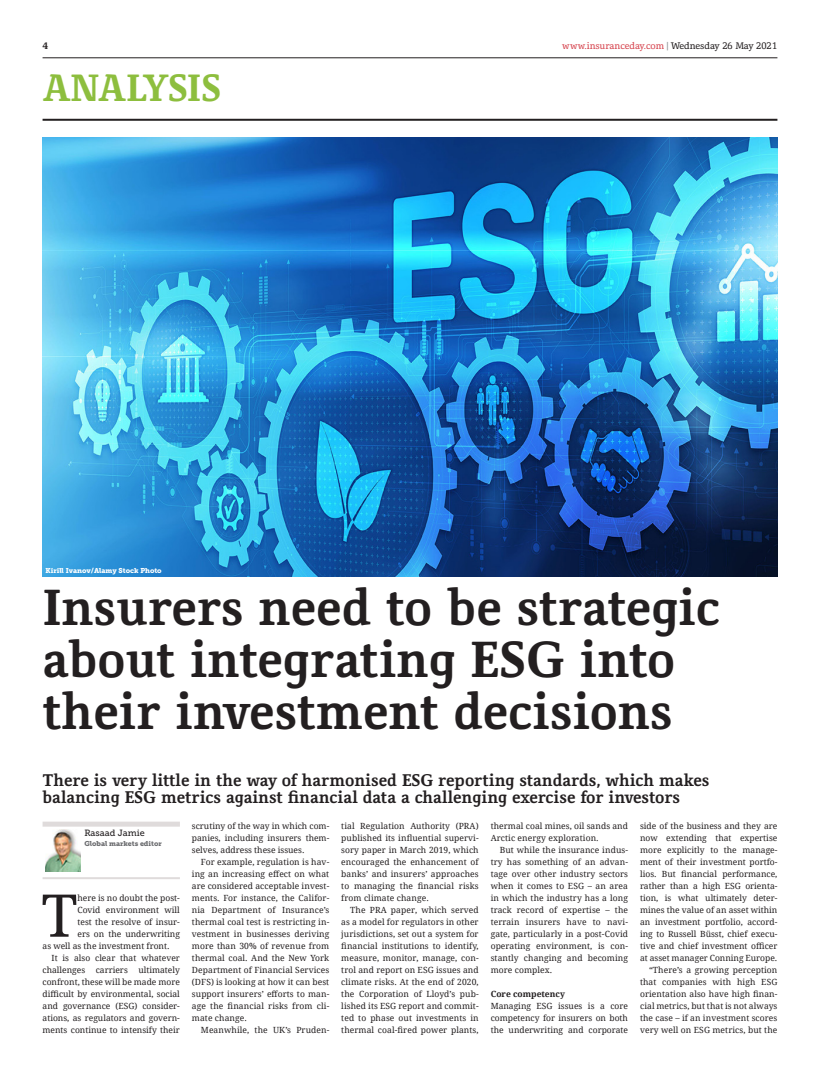
<style>
.page{position:relative;width:820px;height:1078px;background:#fff}
.page>*{position:absolute;margin:0;border:0;box-sizing:border-box;transform-origin:0 0}
.Body_text_dropcap{font:58.9px "Droid Serif Pro";color:#231f20}
._48pt_headline{font:700 48px/52px "Corzinair";color:#231f20}
.News_section{font:700 36px "Corzinair";letter-spacing:-.025em;color:#8dbe3e}
.Standfirst{font:700 16px/17.6px "Corzinair";color:#231f20}
.t1{font:9px "Corzinair";color:#d6444e}
.Byline_name{font:9px "Museo Slab 500";color:#231f20}
.t2{font:700 9px "Corzinair";color:#231f20}
.Body_text_indent{font:8.5px/12px "Droid Serif Pro";letter-spacing:.01em;color:#231f20;text-align:justify}
.Body_text_no_indent{font:8.5px/12px "Droid Serif Pro";color:#231f20;text-align:justify}
.Body_text_dropcap-2{font:8.5px "Droid Serif Pro";color:#231f20}
.Body_text_no_indent-2{font:700 8.5px "Droid Serif Pro";color:#231f20}
.Table_notes{font:7px "Museo Slab 900";color:#fff}
.t3{font:7px "Museo Slab 900";color:#6c6d70}
.s1{font-weight:700;color:#939598}
.s2{color:#231f20}
</style>
<div class="page">
<hr style="left:43px;top:58px;width:734px;height:1px;background:#231f20">
<hr style="left:43px;top:119px;width:734px;height:2px;background:#231f20">
<div style="left:43px;top:821px;width:137px;height:5px;background:#dfdbdb"></div>
<img style="left:45px;top:829px;width:36px;height:42px">
<hr style="left:43px;top:877px;width:137px;height:2px;background:#dfdbdb">
<img style="left:43px;top:137px;width:734px;height:439px">
<p class="t2" style="left:43px;top:41px;width:7px">4</p>
<p class="t1" style="left:562px;top:41px;width:217px">www.insuranceday.com <span class="s1">|</span> <span class="s2">Wednesday 26 May 2021</span></p>
<p class="News_section" style="left:43px;top:67px;width:180px">ANALYSIS</p>
<p class="Table_notes" style="left:46px;top:566px;width:118px">Kirill Ivanov/Alamy Stock Photo</p>
<p class="_48pt_headline" style="left:43px;top:581px;width:678px">Insurers need to be strategic about integrating ESG into their investment decisions</p>
<p class="Standfirst" style="left:43px;top:771px;width:668px">There is very little in the way of harmonised ESG reporting standards, which makes balancing ESG metrics against financial data a challenging exercise for investors</p>
<p class="Byline_name" style="left:84px;top:827px;width:62px">Rasaad Jamie</p>
<p class="t3" style="left:84px;top:839px;width:79px">Global markets editor</p>
<p class="Body_text_indent" style="left:192px;top:819px;width:139px">scrutiny of the way in which com&shy;panies, including insurers them&shy;selves, address these issues.</p>
<p class="Body_text_indent" style="left:192px;top:855px;width:139px;text-indent:9px">For example, regulation is hav&shy;ing an increasing effect on what are considered acceptable invest&shy;ments. For instance, the Califor&shy;nia Department of Insurance’s thermal coal test is restricting in&shy;vestment in businesses deriving more than 30% of revenue from thermal coal. And the New York Department of Financial Services (DFS) is looking at how it can best support insurers’ efforts to man&shy;age the financial risks from cli&shy;mate change.</p>
<p class="Body_text_indent" style="left:201px;top:1023px;width:130px">Meanwhile, the UK’s Pruden-</p>
<p class="Body_text_no_indent" style="left:639px;top:819px;width:139px">side of the business and they are now extending that expertise more explicitly to the manage&shy;ment of their investment portfo&shy;lios. But financial performance, rather than a high ESG orienta&shy;tion, is what ultimately deter&shy;mines the value of an asset within an investment portfolio, accord&shy;ing to Russell Büsst, chief execu&shy;tive and chief investment officer at asset manager Conning Europe.</p>
<p class="Body_text_indent" style="left:639px;top:963px;width:139px;text-indent:9px">“There’s a growing perception that companies with high ESG orientation also have high finan&shy;cial metrics, but that is not always the case – if an investment scores very well on ESG metrics, but the</p>
<p class="Body_text_indent" style="left:341px;top:819px;width:139px">tial Regulation Authority (PRA) published its influential supervi&shy;sory paper in March 2019, which encouraged the enhancement of banks’ and insurers’ approaches to managing the financial risks from climate change.</p>
<p class="Body_text_indent" style="left:341px;top:903px;width:139px;text-indent:9px">The PRA paper, which served as a model for regulators in other jurisdictions, set out a system for financial institutions to identify, measure, monitor, manage, con&shy;trol and report on ESG issues and climate risks. At the end of 2020, the Corporation of Lloyd’s pub&shy;lished its ESG report and commit&shy;ted to phase out investments in thermal coal-fired power plants,</p>
<p class="Body_text_indent" style="left:490px;top:819px;width:139px">thermal coal mines, oil sands and<br>Arctic energy exploration.</p>
<p class="Body_text_indent" style="left:490px;top:843px;width:139px;text-indent:9px">But while the insurance indus&shy;try has something of an advan&shy;tage over other industry sectors when it comes to ESG – an area in which the industry has a long track record of expertise – the terrain insurers have to navi&shy;gate, particularly in a post-Covid operating environment, is con&shy;stantly changing and becoming more complex.</p>
<p class="Body_text_no_indent-2" style="left:490px;top:987px;width:76px">Core competency</p>
<p class="Body_text_no_indent" style="left:490px;top:999px;width:139px">Managing ESG issues is a core competency for insurers on both the underwriting and corporate</p>
<p class="Body_text_dropcap" style="left:41px;top:874px;width:38px">T</p>
<p class="Body_text_dropcap-2" style="left:77px;top:891px;width:104px">here is no doubt the post-</p>
<p class="Body_text_dropcap-2" style="left:77px;top:903px;width:104px">Covid environment will</p>
<p class="Body_text_dropcap-2" style="left:77px;top:915px;width:104px">test the resolve of insur-</p>
<p class="Body_text_dropcap-2" style="left:77px;top:927px;width:104px">ers on the underwriting</p>
<p class="Body_text_dropcap-2" style="left:43px;top:939px;width:128px">as well as the investment front.</p>
<p class="Body_text_indent" style="left:43px;top:951px;width:139px;text-indent:9px">It is also clear that whatever challenges carriers ultimately confront, these will be made more difficult by environmental, social and governance (ESG) consider&shy;ations, as regulators and govern&shy;ments continue to intensify their</p>
</div>
